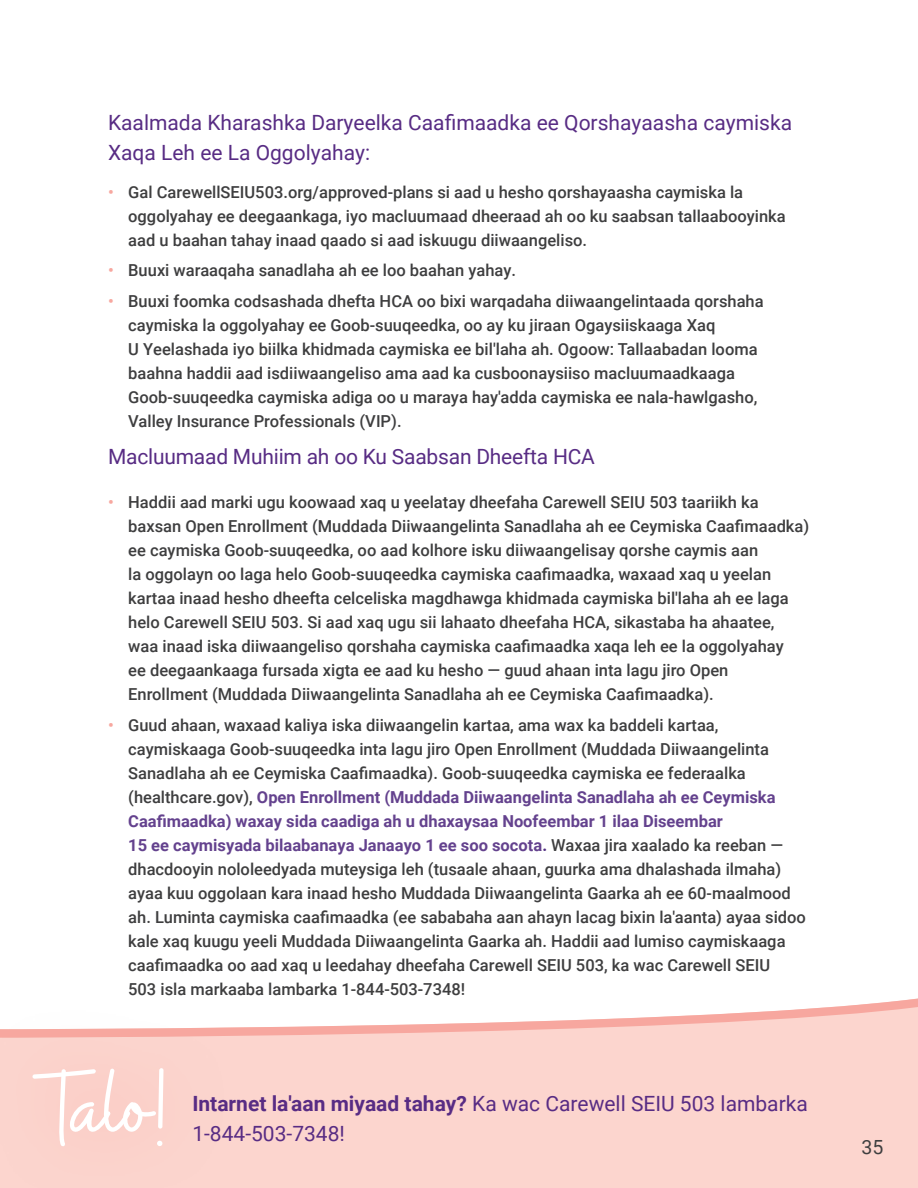
<style>
.page{position:relative;width:918px;height:1188px;background:#fff}
.page>*{position:absolute;margin:0;border:0;box-sizing:border-box;transform-origin:0 0}
.Buffalo_Big{font:108px "Buffalo";color:#fff}
._16pt_Purple_Large_B{font:21px/30px "Roboto";color:#582c84}
._16pt_Univia_Highlig{font:21px "Roboto";letter-spacing:-.01em;color:#582c84}
.Body_13pt{font:19.5px "Roboto";color:#3e3e3f}
.t1{font:500 16.5px/24px "Roboto";color:#3e3e3f}
.s1{color:#f7a79f}
.s2{font-weight:700;color:#64428e}
.s3{font-weight:700;color:#522f82}
.s4{font-weight:700}
</style>
<div class="page">
<div style="left:231px;top:998px;width:687px;height:190px;background:#fcd5ce"></div>
<svg style="left:231px;top:999px;width:687px;height:44px"></svg>
<div style="left:0;top:1004px;width:231px;height:184px;background:#f7a79f;opacity:.75"></div>
<p class="_16pt_Purple_Large_B" style="left:108px;top:107px;width:686px">Kaalmada Kharashka Daryeelka Caafimaadka ee Qorshayaasha caymiska<br>Xaqa Leh ee La Oggolyahay:</p>
<p class="t1" style="left:128px;top:179px;width:659px;text-indent:-20px"><span class="s1">•</span> Gal CarewellSEIU503.org/approved-plans si aad u hesho qorshayaasha caymiska la oggolyahay ee deegaankaga, iyo macluumaad dheeraad ah oo ku saabsan tallaabooyinka aad u baahan tahay inaad qaado si aad iskuugu diiwaangeliso.</p>
<p class="t1" style="left:108px;top:258px;width:410px"><span class="s1">•</span> Buuxi waraaqaha sanadlaha ah ee loo baahan yahay.</p>
<p class="t1" style="left:128px;top:289px;width:637px;text-indent:-20px"><span class="s1">•</span> Buuxi foomka codsashada dhefta HCA oo bixi warqadaha diiwaangelintaada qorshaha caymiska la oggolyahay ee Goob-suuqeedka, oo ay ku jiraan Ogaysiiskaaga Xaq<br>U Yeelashada iyo biilka khidmada caymiska ee bil'laha ah. Ogoow: Tallaabadan looma baahna haddii aad isdiiwaangeliso ama aad ka cusboonaysiiso macluumaadkaaga Goob-suuqeedka caymiska adiga oo u maraya hay'adda caymiska ee nala-hawlgasho, Valley Insurance Professionals (VIP).</p>
<p class="_16pt_Univia_Highlig" style="left:108px;top:442px;width:489px">Macluumaad Muhiim ah oo Ku Saabsan Dheefta HCA</p>
<p class="t1" style="left:128px;top:490px;width:683px;text-indent:-20px"><span class="s1">•</span> Haddii aad marki ugu koowaad xaq u yeelatay dheefaha Carewell SEIU 503 taariikh ka baxsan Open Enrollment (Muddada Diiwaangelinta Sanadlaha ah ee Ceymiska Caafimaadka) ee caymiska Goob-suuqeedka, oo aad kolhore isku diiwaangelisay qorshe caymis aan<br>la oggolayn oo laga helo Goob-suuqeedka caymiska caafimaadka, waxaad xaq u yeelan kartaa inaad hesho dheefta celceliska magdhawga khidmada caymiska bil'laha ah ee laga helo Carewell SEIU 503. Si aad xaq ugu sii lahaato dheefaha HCA, sikastaba ha ahaatee,<br>waa inaad iska diiwaangeliso qorshaha caymiska caafimaadka xaqa leh ee la oggolyahay<br>ee deegaankaaga fursada xigta ee aad ku hesho — guud ahaan inta lagu jiro Open Enrollment (Muddada Diiwaangelinta Sanadlaha ah ee Ceymiska Caafimaadka).</p>
<p class="t1" style="left:128px;top:712px;width:679px;text-indent:-20px"><span class="s1">•</span> Guud ahaan, waxaad kaliya iska diiwaangelin kartaa, ama wax ka baddeli kartaa, caymiskaaga Goob-suuqeedka inta lagu jiro Open Enrollment (Muddada Diiwaangelinta Sanadlaha ah ee Ceymiska Caafimaadka). Goob-suuqeedka caymiska ee federaalka (healthcare.gov), <span class="s2">Open Enrollment (Muddada Diiwaangelinta Sanadlaha ah ee Ceymiska Caafimaadka) waxay sida caadiga ah u dhaxaysaa Noofeembar 1 ilaa Diseembar<br>15 ee caymisyada bilaabanaya Janaayo 1 ee soo socota</span><span class="s3">.</span> Waxaa jira xaalado ka reeban — dhacdooyin nololeedyada muteysiga leh (tusaale ahaan, guurka ama dhalashada ilmaha) ayaa kuu oggolaan kara inaad hesho Muddada Diiwaangelinta Gaarka ah ee 60-maalmood ah. Luminta caymiska caafimaadka (ee sababaha aan ahayn lacag bixin la'aanta) ayaa sidoo kale xaq kuugu yeeli Muddada Diiwaangelinta Gaarka ah. Haddii aad lumiso caymiskaaga caafimaadka oo aad xaq u leedahay dheefaha Carewell SEIU 503, ka wac Carewell SEIU<br>503 isla markaaba lambarka 1-844-503-7348!</p>
<p class="Buffalo_Big" style="left:32px;top:1046px;width:136px">Talo!</p>
<p class="_16pt_Purple_Large_B" style="left:192px;top:1088px;width:617px"><span class="s4">Intarnet la'aan miyaad tahay?</span> Ka wac Carewell SEIU 503 lambarka<br>1-844-503-7348!</p>
<p class="Body_13pt" style="left:862px;top:1134px;width:23px">35</p>
</div>
